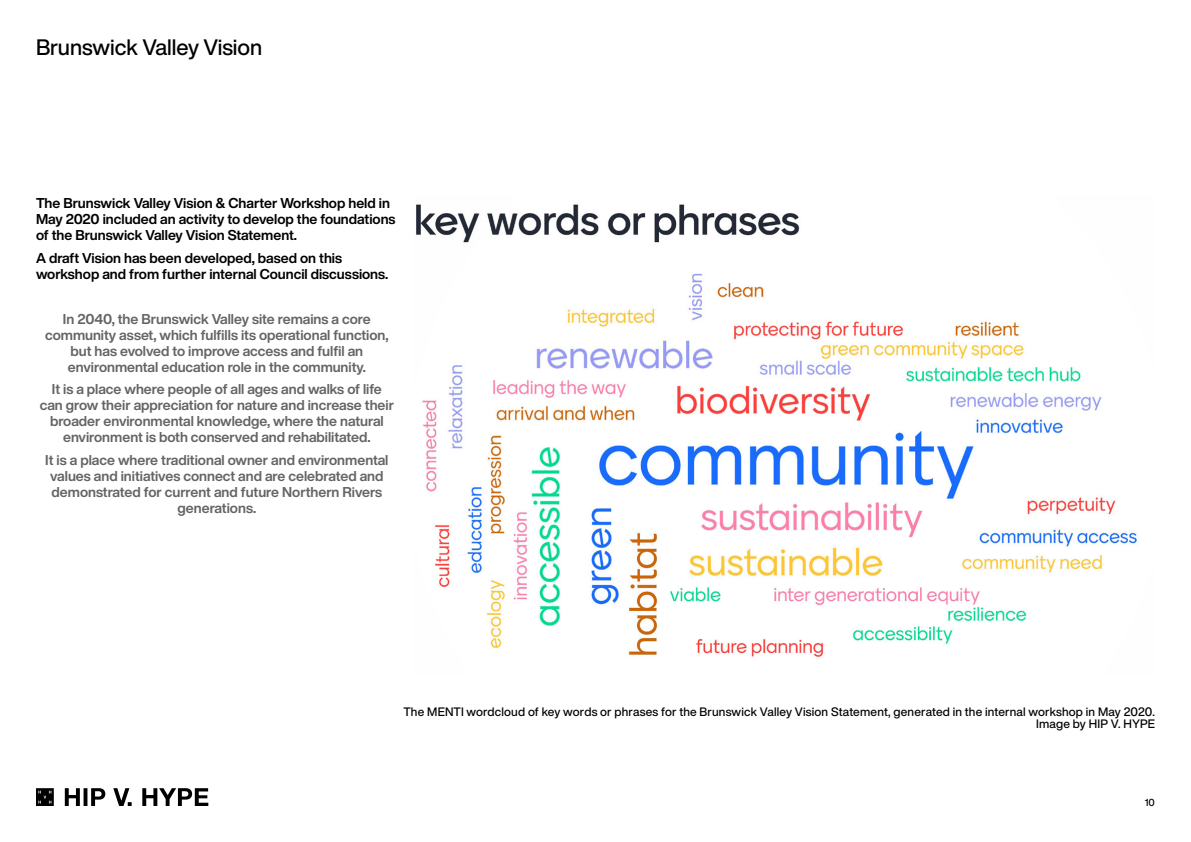
<style>
.page{position:relative;width:1191px;height:842px;background:#fff}
.page>*{position:absolute;margin:0;border:0;box-sizing:border-box;transform-origin:0 0}
.t1{font:500 22px "Helvetica Now Display";color:#000}
.t2{font:700 14px/16px "Helvetica Now Display";color:#636466;text-align:center}
.t3{font:700 14px/16px "Helvetica Now Display";color:#000}
.t4{font:500 12px/12px "Helvetica Now Display";letter-spacing:.015em;color:#000;text-align:right}
.t5{font:500 10px "Helvetica Now Display";color:#000}
</style>
<div class="page">
<svg style="left:65px;top:788px;width:143px;height:18px"></svg>
<svg style="left:36px;top:788px;width:18px;height:18px"></svg>
<img style="left:416px;top:204px;width:722px;height:453px">
<h1 class="t1" style="left:36px;top:32px;width:228px">Brunswick Valley Vision</h1>
<p class="t3" style="left:36px;top:195px;width:361px">The Brunswick Valley Vision &amp; Charter Workshop held in<br>May 2020 included an activity to develop the foundations of the Brunswick Valley Vision Statement.</p>
<p class="t3" style="left:36px;top:250px;width:354px">A draft Vision has been developed, based on this workshop and from further internal Council discussions.</p>
<p class="t2" style="left:45px;top:311px;width:345px">In 2040, the Brunswick Valley site remains a core community asset, which fulfills its operational function, but has evolved to improve access and fulfil an environmental education role in the community.</p>
<p class="t2" style="left:40px;top:381px;width:356px">It is a place where people of all ages and walks of life can grow their appreciation for nature and increase their broader environmental knowledge, where the natural environment is both conserved and rehabilitated.</p>
<p class="t2" style="left:45px;top:452px;width:345px">It is a place where traditional owner and environmental values and initiatives connect and are celebrated and demonstrated for current and future Northern Rivers generations.</p>
<p class="t4" style="left:403px;top:706px;width:753px">The MENTI wordcloud of key words or phrases for the Brunswick Valley Vision Statement, generated in the internal workshop in May 2020.<br>Image by HIP V. HYPE</p>
<p class="t5" style="left:1144px;top:795px;width:12px">10</p>
</div>
